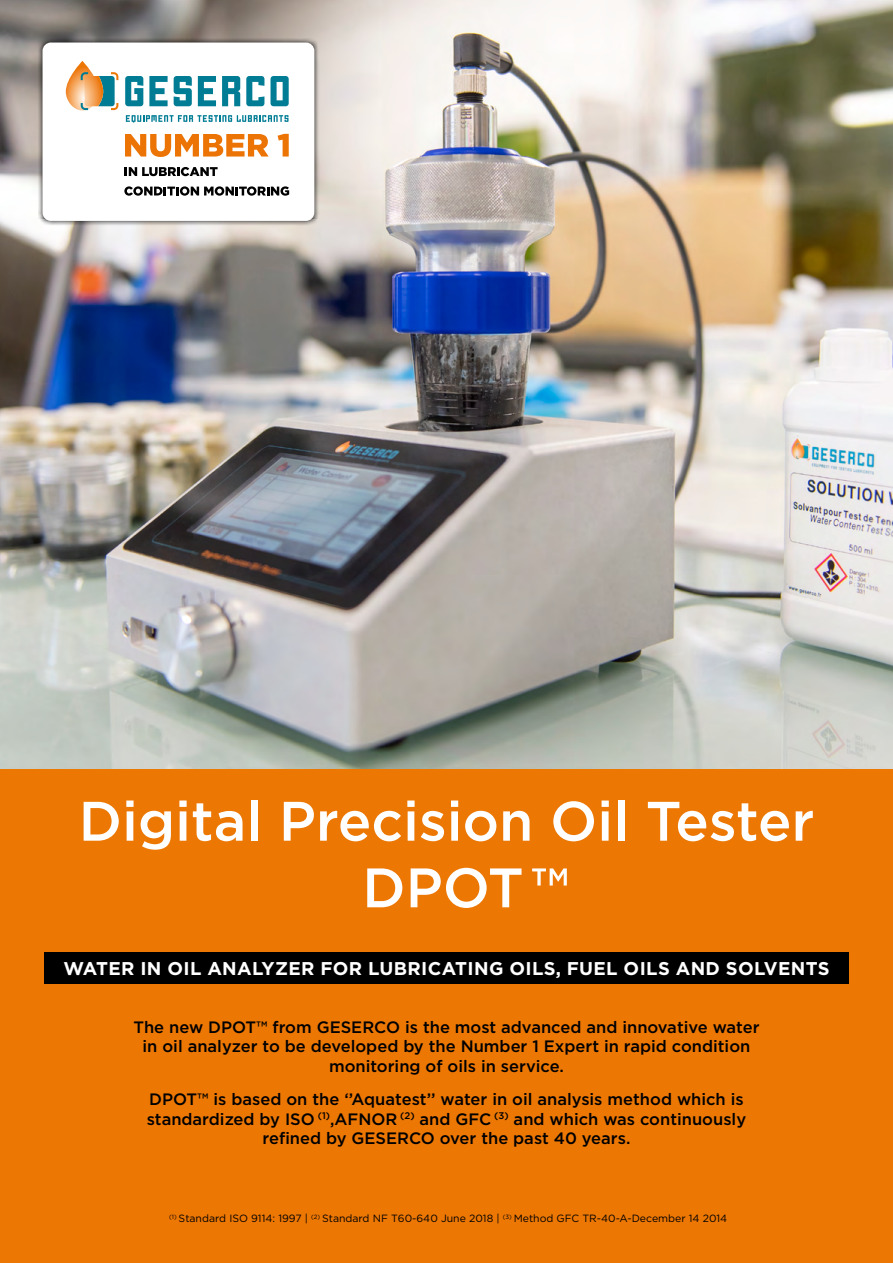
<style>
.page{position:relative;width:893px;height:1263px;background:#fff}
.page>*{position:absolute;margin:0;border:0;box-sizing:border-box;transform-origin:0 0}
.t1{font:500 55.5px/66.6px "Gotham Pro";color:#fff}
.t2{font:700 18.45px "Gotham Pro";letter-spacing:.02em;color:#fff}
.t3{font:500 16.5px/19.8px "Gotham Pro";color:#000;text-align:center}
.t4{font:10.5px "Gotham Pro";color:#000}
</style>
<div class="page">
<img style="left:0;top:0;width:893px;height:770px">
<div style="left:0;top:770px;width:893px;height:493px;background:#ed7703"></div>
<div style="left:44px;top:952px;width:805px;height:32px;background:#000"></div>
<div style="left:38px;top:38px;width:281px;height:187px;background:#000;opacity:.75"></div>
<div style="left:43px;top:43px;width:271px;height:178px;background:#fff;border-radius:8px"></div>
<svg style="left:125px;top:76px;width:18px;height:30px"></svg>
<svg style="left:149px;top:76px;width:19px;height:30px"></svg>
<svg style="left:174px;top:76px;width:18px;height:30px"></svg>
<svg style="left:198px;top:76px;width:18px;height:30px"></svg>
<svg style="left:222px;top:76px;width:18px;height:30px"></svg>
<svg style="left:246px;top:76px;width:18px;height:30px"></svg>
<svg style="left:271px;top:76px;width:18px;height:30px"></svg>
<svg style="left:126px;top:115px;width:162px;height:8px"></svg>
<svg style="left:66px;top:61px;width:52px;height:49px"></svg>
<svg style="left:125px;top:134px;width:144px;height:23px"></svg>
<svg style="left:278px;top:134px;width:11px;height:23px"></svg>
<svg style="left:125px;top:167px;width:93px;height:9px"></svg>
<svg style="left:124px;top:186px;width:165px;height:10px"></svg>
<h1 class="t1" style="left:362px;top:786px;width:454px;text-indent:-284px">Digital Precision Oil Tester<br>DPOT™</h1>
<p class="t2" style="left:63px;top:958px;width:768px">WATER IN OIL ANALYZER FOR LUBRICATING OILS, FUEL OILS AND SOLVENTS</p>
<p class="t3" style="left:133px;top:1016px;width:628px">The new DPOT™ from GESERCO is the most advanced and innovative water in oil analyzer to be developed by the Number 1 Expert in rapid condition monitoring of oils in service.</p>
<p class="t3" style="left:147px;top:1089px;width:601px">DPOT™ is based on the ‘’Aquatest’’ water in oil analysis method which is standardized by ISO <sup>(1)</sup>,AFNOR <sup>(2)</sup> and GFC <sup>(3)</sup> and which was continuously refined by GESERCO over the past 40 years.</p>
<p class="t4" style="left:169px;top:1212px;width:560px"><sup>(1)</sup> Standard ISO 9114: 1997 | <sup>(2)</sup> Standard NF T60-640 June 2018 | <sup>(3)</sup> Method GFC TR-40-A-December 14 2014</p>
</div>
